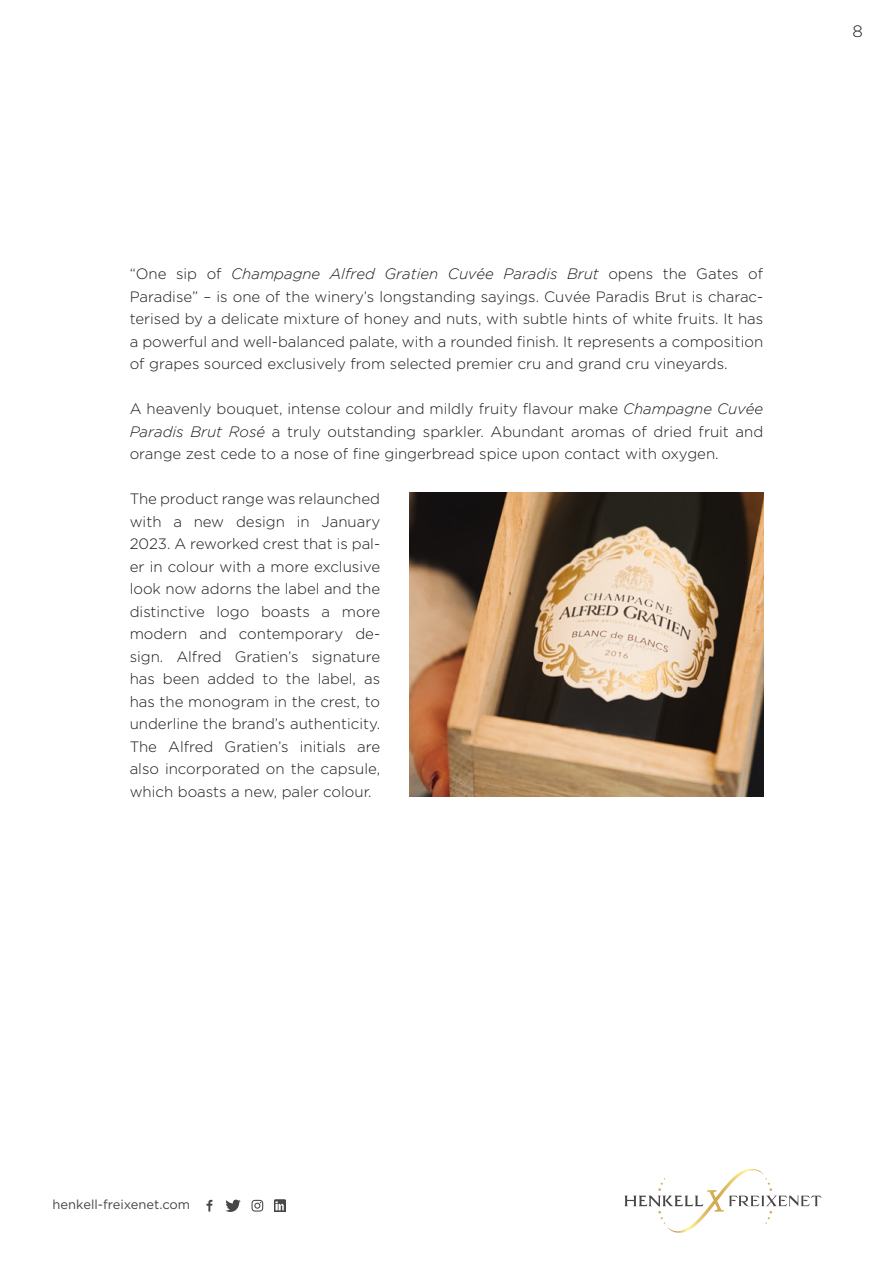
<style>
.page{position:relative;width:893px;height:1263px;background:#fff}
.page>*{position:absolute;margin:0;border:0;box-sizing:border-box;transform-origin:0 0}
.t1{font:300 16.5px "Gotham";color:#1a1a18}
.t2{font:300 15px/22.5px "Gotham";color:#1a1a18;text-align:justify}
.t3{font:12.9px "Gotham";color:#464645}
.s1{font-style:italic}
</style>
<div class="page">
<img style="left:410px;top:493px;width:354px;height:303px">
<svg style="left:624px;top:1169px;width:198px;height:64px"></svg>
<svg style="left:225px;top:1199px;width:16px;height:13px"></svg>
<svg style="left:206px;top:1200px;width:6px;height:11px"></svg>
<svg style="left:252px;top:1200px;width:11px;height:11px"></svg>
<svg style="left:274px;top:1200px;width:12px;height:11px"></svg>
<p class="t1" style="left:852px;top:23px;width:12px">8</p>
<p class="t2" style="left:130px;top:262px;width:635px">“One sip of <span class="s1">Champagne Alfred Gratien Cuvée Paradis Brut</span> opens the Gates of Paradise” – is one of the winery’s longstanding sayings. Cuvée Paradis Brut is charac&shy;terised by a delicate mixture of honey and nuts, with subtle hints of white fruits. It has a powerful and well-balanced palate, with a rounded finish. It represents a composition of grapes sourced exclusively from selected premier cru and grand cru vineyards.</p>
<p class="t2" style="left:130px;top:397px;width:635px">A heavenly bouquet, intense colour and mildly fruity flavour make <span class="s1">Champagne Cuvée Paradis Brut Rosé</span> a truly outstanding sparkler. Abundant aromas of dried fruit and orange zest cede to a nose of fine gingerbread spice upon contact with oxygen.</p>
<p class="t2" style="left:130px;top:487px;width:252px">The product range was relaunched with a new design in January 2023. A reworked crest that is pal&shy;er in colour with a more exclusive look now adorns the label and the distinctive logo boasts a more modern and contemporary de&shy;sign. Alfred Gratien’s signature has been added to the label, as has the monogram in the crest, to underline the brand’s authenticity.<br>The Alfred Gratien’s initials are also incorporated on the capsule, which boasts a new, paler colour.</p>
<p class="t3" style="left:53px;top:1196px;width:139px">henkell-freixenet.com</p>
</div>
